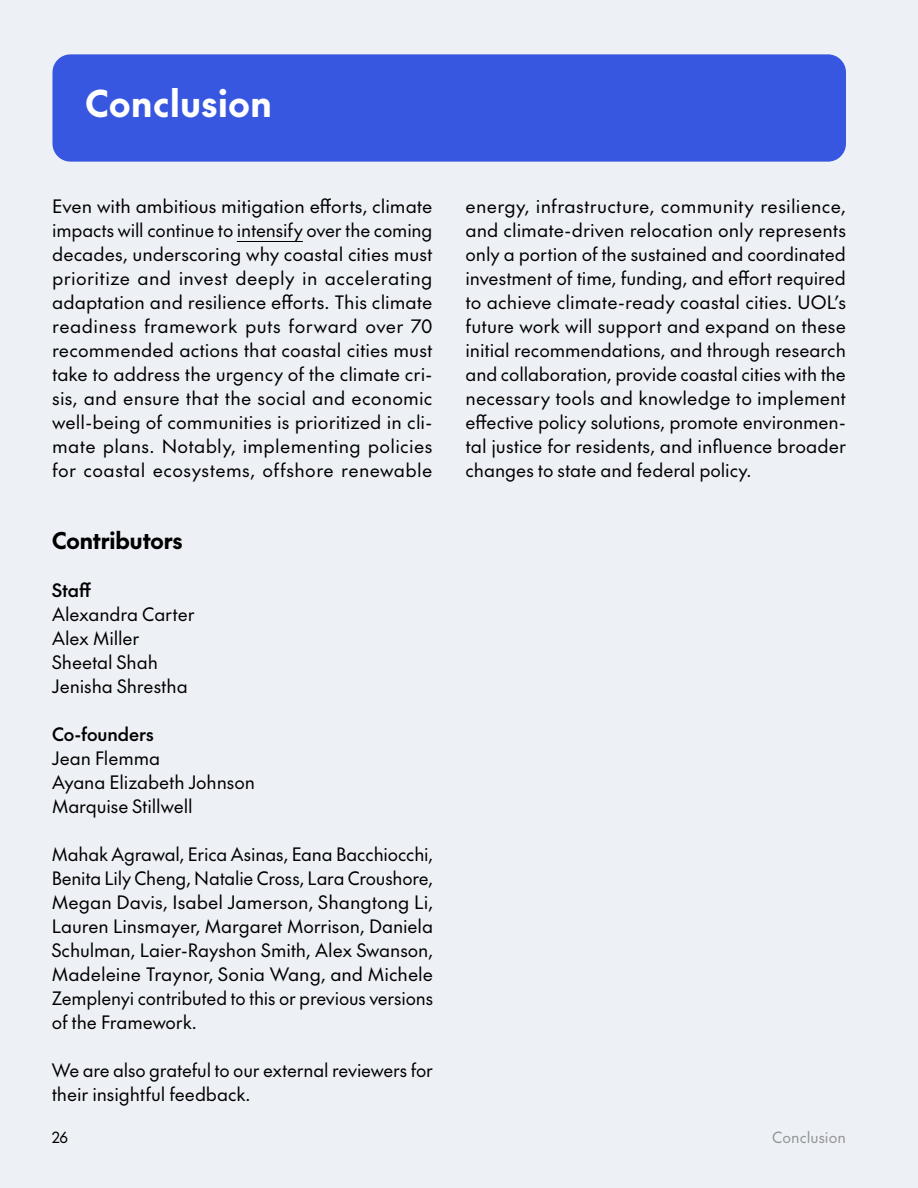
<style>
.page{position:relative;width:918px;height:1188px;background:#edf0f5}
.page>*{position:absolute;margin:0;border:0;box-sizing:border-box;transform-origin:0 0}
.t1{font:700 36px "The Future";letter-spacing:.02em;color:#fff}
.t2{font:700 22.5px "The Future";color:#000}
.t3{font:18px/24px "The Future";letter-spacing:-.005em;color:#000;text-align:justify}
.t4{font:500 18px "The Future";letter-spacing:-.005em;color:#000}
.t5{font:15px "The Future";color:#929496}
.t6{font:15px "The Future";color:#000}
</style>
<div class="page">
<hr style="left:237px;top:241px;width:66px;height:1px;background:#000">
<div style="left:52px;top:54px;width:794px;height:108px;background:#3857e0;border-radius:18px"></div>
<h1 class="t1" style="left:85px;top:78px;width:188px">Conclusion</h1>
<p class="t3" style="left:52px;top:194px;width:382px">Even with ambitious mitigation efforts, climate impacts will continue to intensify over the coming decades, underscoring why coastal cities must prioritize and invest deeply in accelerating adaptation and resilience efforts. This climate readiness framework puts forward over 70 recommended actions that coastal cities must take to address the urgency of the climate cri&shy;sis, and ensure that the social and economic well-being of communities is prioritized in cli&shy;mate plans. Notably, implementing policies for coastal ecosystems, offshore renewable</p>
<p class="t3" style="left:466px;top:194px;width:382px">energy, infrastructure, community resilience, and climate-driven relocation only represents only a portion of the sustained and coordinated investment of time, funding, and effort required to achieve climate-ready coastal cities. UOL’s future work will support and expand on these initial recommendations, and through research and collaboration, provide coastal cities with the necessary tools and knowledge to implement effective policy solutions, promote environmen&shy;tal justice for residents, and influence broader changes to state and federal policy.</p>
<p class="t2" style="left:52px;top:524px;width:132px">Contributors</p>
<p class="t4" style="left:52px;top:578px;width:40px">Staff</p>
<p class="t3" style="left:52px;top:602px;width:144px;text-align:left">Alexandra Carter<br>Alex Miller<br>Sheetal Shah<br>Jenisha Shrestha</p>
<p class="t4" style="left:52px;top:722px;width:103px">Co-founders</p>
<p class="t3" style="left:52px;top:746px;width:204px;text-align:left">Jean Flemma<br>Ayana Elizabeth Johnson<br>Marquise Stillwell</p>
<p class="t3" style="left:52px;top:842px;width:383px">Mahak Agrawal, Erica Asinas, Eana Bacchiocchi, Benita Lily Cheng, Natalie Cross, Lara Croushore, Megan Davis, Isabel Jamerson, Shangtong Li, Lauren Linsmayer, Margaret Morrison, Daniela Schulman, Laier-Rayshon Smith, Alex Swanson, Madeleine Traynor, Sonia Wang, and Michele Zemplenyi contributed to this or previous versions of the Framework.</p>
<p class="t3" style="left:52px;top:1058px;width:383px">We are also grateful to our external reviewers for their insightful feedback.</p>
<p class="t6" style="left:52px;top:1127px;width:17px">26</p>
<p class="t5" style="left:772px;top:1127px;width:75px">Conclusion</p>
</div>
